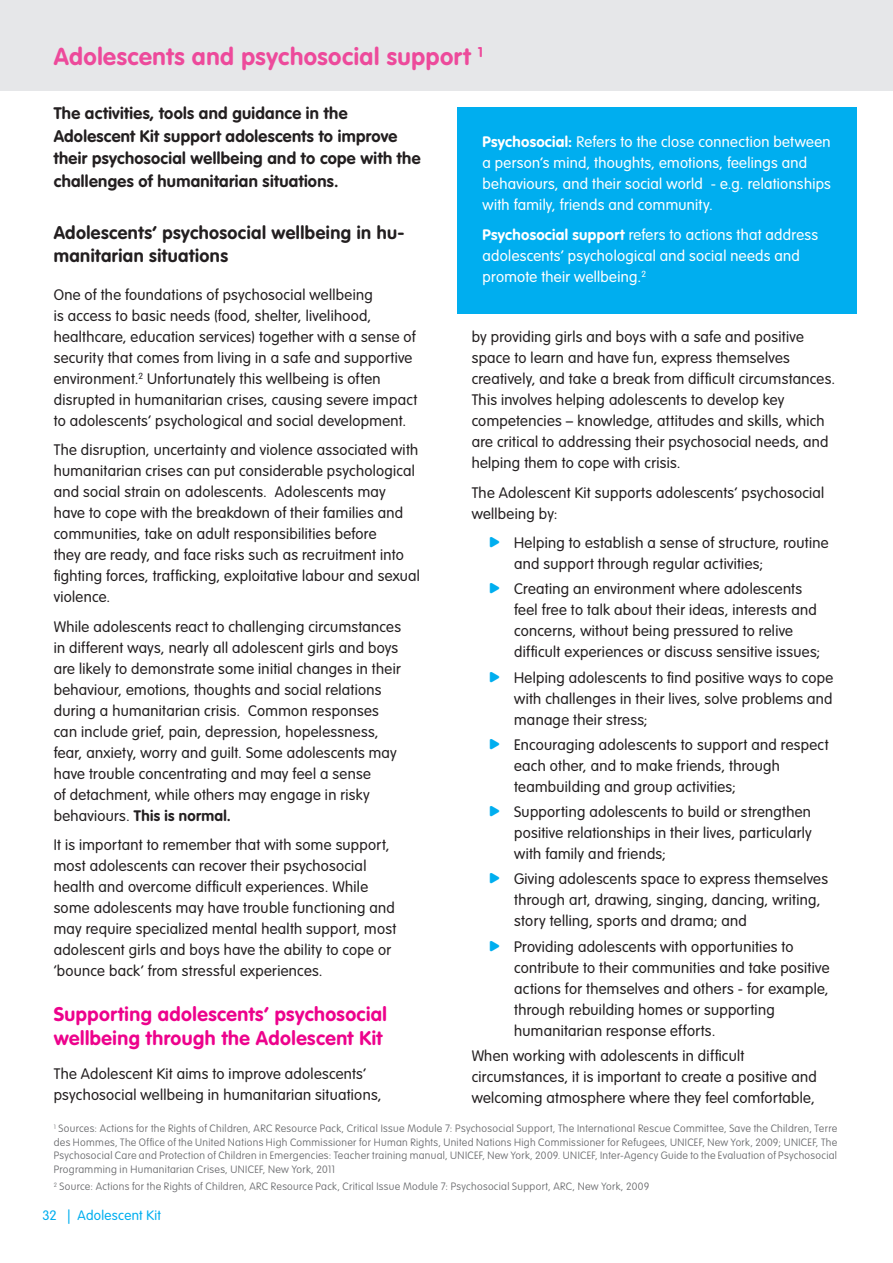
<style>
.page{position:relative;width:893px;height:1263px;background:#fff}
.page>*{position:absolute;margin:0;border:0;box-sizing:border-box;transform-origin:0 0}
.Title_-_secondary{font:700 24px "VAG Rounded Std";letter-spacing:.025em;color:#ed4a9b}
.Heading{font:700 19.5px/24px "VAG Rounded Std";letter-spacing:.025em;color:#ed028c}
.Subheading{font:700 18px/22.5px "VAG Rounded Std";letter-spacing:.025em;color:#231f20}
.Intro{font:700 16.5px/22.5px "VAG Rounded Std";letter-spacing:.02em;color:#231f20}
.Paragraph_Text{font:300 15px/21px "VAG Rounded Std";letter-spacing:.02em;color:#231f20}
.Paragraph_Text_white{font:300 15px/21px "VAG Rounded Std";letter-spacing:.02em;color:#fff}
.t1{font:300 13.5px "VAG Rounded Std";letter-spacing:.025em;color:#00aeef}
.Footnote_Formatting{font:100 10.5px/13.5px "VAG Rounded Std";letter-spacing:.03em;color:#6c6d70;text-align:justify}
.s1{font-weight:700}
.s2{color:#00aeef}
</style>
<div class="page">
<div style="left:0;top:0;width:893px;height:91px;background:#e6e7e9"></div>
<div style="left:457px;top:107px;width:400px;height:206px;background:#00aeef"></div>
<p class="Title_-_secondary" style="left:54px;top:42px;width:431px">Adolescents and psychosocial support <sup>1</sup></p>
<p class="Intro" style="left:54px;top:103px;width:368px">The activities, tools and guidance in the Adolescent Kit support adolescents to improve their psychosocial wellbeing and to cope with the challenges of humanitarian situations.</p>
<p class="Subheading" style="left:54px;top:222px;width:352px">Adolescents’ psychosocial wellbeing in hu&shy;manitarian situations</p>
<p class="Paragraph_Text" style="left:54px;top:284px;width:365px">One of the foundations of psychosocial wellbeing<br>is access to basic needs (food, shelter, livelihood, healthcare, education services) together with a sense of security that comes from living in a safe and supportive environment.<sup>2</sup> Unfortunately this wellbeing is often disrupted in humanitarian crises, causing severe impact to adolescents’ psychological and social development.</p>
<p class="Paragraph_Text" style="left:54px;top:440px;width:368px">The disruption, uncertainty and violence associated with humanitarian crises can put considerable psychological and social strain on adolescents. Adolescents may have to cope with the breakdown of their families and communities, take on adult responsibilities before<br>they are ready, and face risks such as recruitment into fighting forces, trafficking, exploitative labour and sexual violence.</p>
<p class="Paragraph_Text" style="left:54px;top:616px;width:349px">While adolescents react to challenging circumstances in different ways, nearly all adolescent girls and boys are likely to demonstrate some initial changes in their behaviour, emotions, thoughts and social relations during a humanitarian crisis. Common responses can include grief, pain, depression, hopelessness, fear, anxiety, worry and guilt. Some adolescents may have trouble concentrating and may feel a sense<br>of detachment, while others may engage in risky behaviours. <span class="s1">This is normal.</span></p>
<p class="Paragraph_Text" style="left:54px;top:835px;width:344px">It is important to remember that with some support, most adolescents can recover their psychosocial health and overcome difficult experiences. While some adolescents may have trouble functioning and may require specialized mental health support, most adolescent girls and boys have the ability to cope or ‘bounce back’ from stressful experiences.</p>
<p class="Heading" style="left:54px;top:1003px;width:335px">Supporting adolescents’ psychosocial wellbeing through the Adolescent Kit</p>
<p class="Paragraph_Text" style="left:54px;top:1064px;width:329px">The Adolescent Kit aims to improve adolescents’ psychosocial wellbeing in humanitarian situations,</p>
<p class="Paragraph_Text_white" style="left:483px;top:132px;width:350px"><span class="s1">Psychosocial:</span> Refers to the close connection between a person’s mind, thoughts, emotions, feelings and behaviours, and their social world - e.g. relationships with family, friends and community.</p>
<p class="Paragraph_Text_white" style="left:483px;top:225px;width:337px"><span class="s1">Psychosocial support</span> refers to actions that address adolescents’ psychological and social needs and promote their wellbeing.<sup>2</sup></p>
<p class="Paragraph_Text" style="left:472px;top:327px;width:365px">by providing girls and boys with a safe and positive space to learn and have fun, express themselves creatively, and take a break from difficult circumstances.<br>This involves helping adolescents to develop key competencies – knowledge, attitudes and skills, which are critical to addressing their psychosocial needs, and helping them to cope with crisis.</p>
<p class="Paragraph_Text" style="left:472px;top:482px;width:354px">The Adolescent Kit supports adolescents’ psychosocial wellbeing by:</p>
<p class="Paragraph_Text" style="left:514px;top:533px;width:316px;text-indent:-26px"><span class="s2">•</span> Helping to establish a sense of structure, routine and support through regular activities;</p>
<p class="Paragraph_Text" style="left:514px;top:579px;width:308px;text-indent:-26px"><span class="s2">•</span> Creating an environment where adolescents feel free to talk about their ideas, interests and concerns, without being pressured to relive difficult experiences or discuss sensitive issues;</p>
<p class="Paragraph_Text" style="left:514px;top:667px;width:321px;text-align:justify;text-indent:-26px"><span class="s2">•</span> Helping adolescents to find positive ways to cope with challenges in their lives, solve problems and manage their stress;</p>
<p class="Paragraph_Text" style="left:514px;top:735px;width:316px;text-indent:-26px"><span class="s2">•</span> Encouraging adolescents to support and respect each other, and to make friends, through teambuilding and group activities;</p>
<p class="Paragraph_Text" style="left:514px;top:802px;width:299px;text-align:justify;text-indent:-26px"><span class="s2">•</span> Supporting adolescents to build or strengthen positive relationships in their lives, particularly with family and friends;</p>
<p class="Paragraph_Text" style="left:514px;top:869px;width:315px;text-indent:-26px"><span class="s2">•</span> Giving adolescents space to express themselves through art, drawing, singing, dancing, writing, story telling, sports and drama; and</p>
<p class="Paragraph_Text" style="left:514px;top:936px;width:317px;text-indent:-26px"><span class="s2">•</span> Providing adolescents with opportunities to contribute to their communities and take positive actions for themselves and others - for example, through rebuilding homes or supporting humanitarian response efforts.</p>
<p class="Paragraph_Text" style="left:472px;top:1046px;width:347px">When working with adolescents in difficult circumstances, it is important to create a positive and welcoming atmosphere where they feel comfortable,</p>
<p class="Footnote_Formatting" style="left:54px;top:1122px;width:785px"><sup>1</sup> Sources: Actions for the Rights of Children, ARC Resource Pack, Critical Issue Module 7: Psychosocial Support, The International Rescue Committee, Save the Children, Terre des Hommes, The Office of the United Nations High Commissioner for Human Rights, United Nations High Commissioner for Refugees, UNICEF, New York, 2009; UNICEF, The Psychosocial Care and Protection of Children in Emergencies: Teacher training manual, UNICEF, New York, 2009. UNICEF, Inter-Agency Guide to the Evaluation of Psychosocial Programming in Humanitarian Crises, UNICEF, New York, 2011</p>
<p class="Footnote_Formatting" style="left:54px;top:1180px;width:597px"><sup>2</sup> Source: Actions for the Rights of Children, ARC Resource Pack, Critical Issue Module 7: Psychosocial Support, ARC, New York, 2009</p>
<p class="t1" style="left:43px;top:1208px;width:120px">32 | Adolescent Kit</p>
</div>
